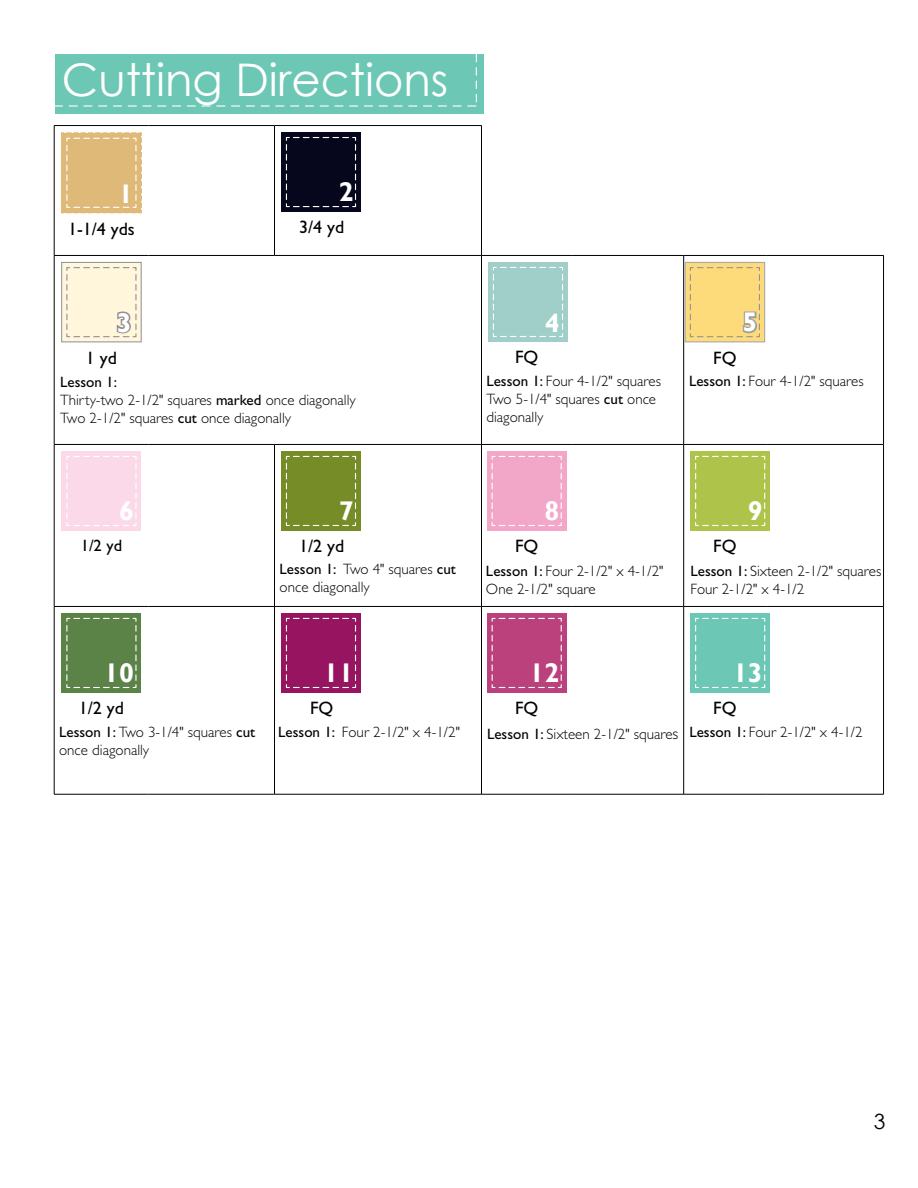
<style>
.page{position:relative;width:918px;height:1188px;background:#fff}
.page>*{position:absolute;margin:0;border:0;box-sizing:border-box;transform-origin:0 0}
.t1{font:45px "Century Gothic";color:#fff}
.t2{font:700 27px "Gill Sans";color:#fff}
.t3{font:21px "Century Gothic";color:#000}
.t4{font:18px "Gill Sans";color:#000}
.t5{font:16.5px "Gill Sans";color:#000}
.t6{font:300 15px/18px "Gill Sans";color:#000}
.s1{font-weight:400}
.s2{font-size:16.5px}
</style>
<div class="page">
<div style="left:55px;top:55px;width:429px;height:59px;background:#6cc7b4"></div>
<svg style="left:55px;top:54px;width:422px;height:53px"></svg>
<hr style="left:54px;top:125px;width:95px;height:1px;background:#000">
<hr style="left:54px;top:126px;width:1px;height:129px;background:#000">
<hr style="left:149px;top:125px;width:125px;height:1px;background:#000">
<hr style="left:274px;top:125px;width:95px;height:1px;background:#000">
<hr style="left:274px;top:126px;width:1px;height:129px;background:#000">
<hr style="left:369px;top:125px;width:113px;height:1px;background:#000">
<hr style="left:481px;top:126px;width:1px;height:129px;background:#000">
<hr style="left:54px;top:255px;width:95px;height:1px;background:#000">
<hr style="left:54px;top:256px;width:1px;height:188px;background:#000">
<hr style="left:149px;top:255px;width:125px;height:1px;background:#000">
<hr style="left:274px;top:255px;width:95px;height:1px;background:#000">
<hr style="left:369px;top:255px;width:113px;height:1px;background:#000">
<hr style="left:482px;top:255px;width:90px;height:1px;background:#000">
<hr style="left:481px;top:256px;width:1px;height:188px;background:#000">
<hr style="left:572px;top:255px;width:112px;height:1px;background:#000">
<hr style="left:684px;top:255px;width:82px;height:1px;background:#000">
<hr style="left:683px;top:256px;width:1px;height:188px;background:#000">
<hr style="left:766px;top:255px;width:118px;height:1px;background:#000">
<hr style="left:883px;top:256px;width:1px;height:188px;background:#000">
<hr style="left:54px;top:444px;width:95px;height:1px;background:#000">
<hr style="left:54px;top:445px;width:1px;height:161px;background:#000">
<hr style="left:149px;top:444px;width:125px;height:1px;background:#000">
<hr style="left:274px;top:444px;width:95px;height:1px;background:#000">
<hr style="left:274px;top:445px;width:1px;height:161px;background:#000">
<hr style="left:369px;top:444px;width:113px;height:1px;background:#000">
<hr style="left:482px;top:444px;width:90px;height:1px;background:#000">
<hr style="left:481px;top:445px;width:1px;height:161px;background:#000">
<hr style="left:572px;top:444px;width:112px;height:1px;background:#000">
<hr style="left:684px;top:444px;width:82px;height:1px;background:#000">
<hr style="left:683px;top:445px;width:1px;height:161px;background:#000">
<hr style="left:766px;top:444px;width:118px;height:1px;background:#000">
<hr style="left:883px;top:445px;width:1px;height:161px;background:#000">
<hr style="left:54px;top:606px;width:95px;height:1px;background:#000">
<hr style="left:54px;top:607px;width:1px;height:187px;background:#000">
<hr style="left:149px;top:606px;width:125px;height:1px;background:#000">
<hr style="left:274px;top:606px;width:95px;height:1px;background:#000">
<hr style="left:274px;top:607px;width:1px;height:187px;background:#000">
<hr style="left:369px;top:606px;width:113px;height:1px;background:#000">
<hr style="left:482px;top:606px;width:90px;height:1px;background:#000">
<hr style="left:481px;top:607px;width:1px;height:187px;background:#000">
<hr style="left:572px;top:606px;width:112px;height:1px;background:#000">
<hr style="left:684px;top:606px;width:82px;height:1px;background:#000">
<hr style="left:683px;top:607px;width:1px;height:187px;background:#000">
<hr style="left:766px;top:606px;width:118px;height:1px;background:#000">
<hr style="left:883px;top:607px;width:1px;height:187px;background:#000">
<hr style="left:54px;top:794px;width:95px;height:1px;background:#000">
<hr style="left:149px;top:794px;width:125px;height:1px;background:#000">
<hr style="left:274px;top:794px;width:95px;height:1px;background:#000">
<hr style="left:369px;top:794px;width:113px;height:1px;background:#000">
<hr style="left:482px;top:794px;width:90px;height:1px;background:#000">
<hr style="left:572px;top:794px;width:112px;height:1px;background:#000">
<hr style="left:684px;top:794px;width:82px;height:1px;background:#000">
<hr style="left:766px;top:794px;width:118px;height:1px;background:#000">
<svg style="left:61px;top:132px;width:81px;height:82px;background:#e0bc7f"></svg>
<div style="left:106px;top:183px;width:28px;height:21px;background:#dfb978"></div>
<div style="left:105px;top:183px;width:30px;height:22px;border:2px solid #dfb978"></div>
<div style="left:281px;top:132px;width:80px;height:80px;background:#06071c"></div>
<svg style="left:285px;top:137px;width:72px;height:71px"></svg>
<div style="left:325px;top:183px;width:29px;height:21px;background:#06071c"></div>
<div style="left:62px;top:262px;width:79px;height:80px;background:#fff6dc;border:1px solid #8e9092"></div>
<svg style="left:66px;top:267px;width:71px;height:71px"></svg>
<div style="left:488px;top:262px;width:80px;height:80px;background:#a0cfc9"></div>
<svg style="left:493px;top:266px;width:70px;height:71px"></svg>
<div style="left:532px;top:313px;width:29px;height:20px;background:#a0cfc9"></div>
<div style="left:685px;top:262px;width:80px;height:80px;background:#fdda7a;border:1px solid #a1a3a6"></div>
<svg style="left:689px;top:267px;width:71px;height:71px"></svg>
<div style="left:62px;top:451px;width:79px;height:80px;background:#fbd9e8"></div>
<svg style="left:66px;top:456px;width:71px;height:70px"></svg>
<div style="left:106px;top:502px;width:28px;height:20px;background:#fbd9e8"></div>
<div style="left:281px;top:451px;width:80px;height:80px;background:#768c27"></div>
<svg style="left:285px;top:455px;width:72px;height:72px"></svg>
<div style="left:325px;top:502px;width:29px;height:20px;background:#768c27"></div>
<div style="left:487px;top:451px;width:79px;height:80px;background:#f2a7c9"></div>
<svg style="left:491px;top:456px;width:71px;height:70px"></svg>
<div style="left:531px;top:502px;width:28px;height:20px;background:#f2a7c9"></div>
<div style="left:690px;top:451px;width:80px;height:80px;background:#adc34a"></div>
<svg style="left:695px;top:455px;width:71px;height:71px"></svg>
<div style="left:734px;top:502px;width:29px;height:20px;background:#adc34a"></div>
<div style="left:62px;top:613px;width:79px;height:80px;background:#5b8247"></div>
<svg style="left:66px;top:617px;width:71px;height:71px"></svg>
<div style="left:94px;top:664px;width:40px;height:20px;background:#5b8247"></div>
<div style="left:281px;top:613px;width:80px;height:80px;background:#961460"></div>
<svg style="left:285px;top:617px;width:72px;height:72px"></svg>
<div style="left:314px;top:664px;width:40px;height:20px;background:#961460"></div>
<div style="left:487px;top:613px;width:79px;height:80px;background:#bb417d"></div>
<svg style="left:491px;top:617px;width:71px;height:71px"></svg>
<div style="left:519px;top:664px;width:40px;height:20px;background:#bb417d"></div>
<div style="left:690px;top:613px;width:80px;height:80px;background:#6cc7b4"></div>
<svg style="left:695px;top:617px;width:71px;height:71px"></svg>
<div style="left:723px;top:664px;width:40px;height:20px;background:#6cc7b4"></div>
<h1 class="t1" style="left:62px;top:48px;width:388px">Cutting Directions</h1>
<h2 class="t2" style="left:118px;top:177px;width:16px">1</h2>
<p class="t4" style="left:68px;top:218px;width:68px">1-1/4 yds</p>
<h2 class="t2" style="left:339px;top:176px;width:16px">2</h2>
<p class="t4" style="left:299px;top:217px;width:47px">3/4 yd</p>
<h2 class="t2" style="left:117px;top:306px;width:16px">3</h2>
<h2 class="t2" style="left:545px;top:307px;width:16px">4</h2>
<h2 class="t2" style="left:743px;top:306px;width:16px">5</h2>
<p class="t4" style="left:86px;top:347px;width:33px">1 yd</p>
<p class="t4" style="left:515px;top:347px;width:25px">FQ</p>
<p class="t4" style="left:713px;top:347px;width:25px">FQ</p>
<p class="t6" style="left:60px;top:374px;width:297px"><span class="s1">Lesson 1:<br></span>Thirty-two 2-1/2" squares <span class="s1">marked</span> once diagonally<br>Two 2-1/2" squares <span class="s1">cut</span> once diagonally</p>
<p class="t6" style="left:486px;top:373px;width:176px"><span class="s1">Lesson 1:</span> Four 4-1/2" squares<br>Two 5-1/4" squares <span class="s1">cut</span> once diagonally</p>
<p class="t6" style="left:689px;top:373px;width:176px"><span class="s1">Lesson 1:</span> Four 4-1/2" squares</p>
<h2 class="t2" style="left:119px;top:495px;width:16px">6</h2>
<p class="t5" style="left:81px;top:535px;width:43px">1/2 yd</p>
<h2 class="t2" style="left:104px;top:657px;width:31px">10</h2>
<p class="t4" style="left:79px;top:698px;width:47px">1/2 yd</p>
<h2 class="t2" style="left:339px;top:495px;width:16px">7</h2>
<p class="t4" style="left:299px;top:536px;width:47px">1/2 yd</p>
<p class="t4" style="left:515px;top:536px;width:25px">FQ</p>
<h2 class="t2" style="left:544px;top:495px;width:16px">8</h2>
<p class="t4" style="left:713px;top:536px;width:25px">FQ</p>
<h2 class="t2" style="left:748px;top:495px;width:16px">9</h2>
<p class="t6" style="left:280px;top:561px;width:178px"><span class="s1">Lesson 1:</span> Two 4" squares <span class="s1">cut </span>once diagonally</p>
<p class="t6" style="left:486px;top:563px;width:179px"><span class="s1">Lesson 1:</span> Four 2-1/2" x 4-1/2"<br>One 2-1/2" square</p>
<p class="t6" style="left:691px;top:563px;width:192px"><span class="s1">Lesson 1:</span> Sixteen 2-1/2" squares<br>Four 2-1/2" x 4-1/2</p>
<h2 class="t2" style="left:324px;top:657px;width:31px">11</h2>
<p class="t4" style="left:310px;top:698px;width:25px">FQ</p>
<h2 class="t2" style="left:530px;top:657px;width:31px">12</h2>
<p class="t4" style="left:515px;top:698px;width:25px">FQ</p>
<h2 class="t2" style="left:733px;top:657px;width:31px">13</h2>
<p class="t4" style="left:713px;top:698px;width:25px">FQ</p>
<p class="t6" style="left:59px;top:724px;width:198px"><span class="s1">Lesson 1:</span> Two 3-1/4" squares <span class="s1">cut </span>once diagonally</p>
<p class="t6" style="left:278px;top:724px;width:183px"><span class="s1">Lesson 1:</span> Four 2-1/2" x 4-1/2"</p>
<p class="t6" style="left:487px;top:726px;width:377px"><span class="s1">Lesson 1:</span> Sixteen 2-1/2" square<span class="s2">s</span> <span class="s1">Lesson 1:</span> Four 2-1/2" x 4-1/2</p>
<h3 class="t3" style="left:874px;top:1107px;width:13px">3</h3>
</div>
